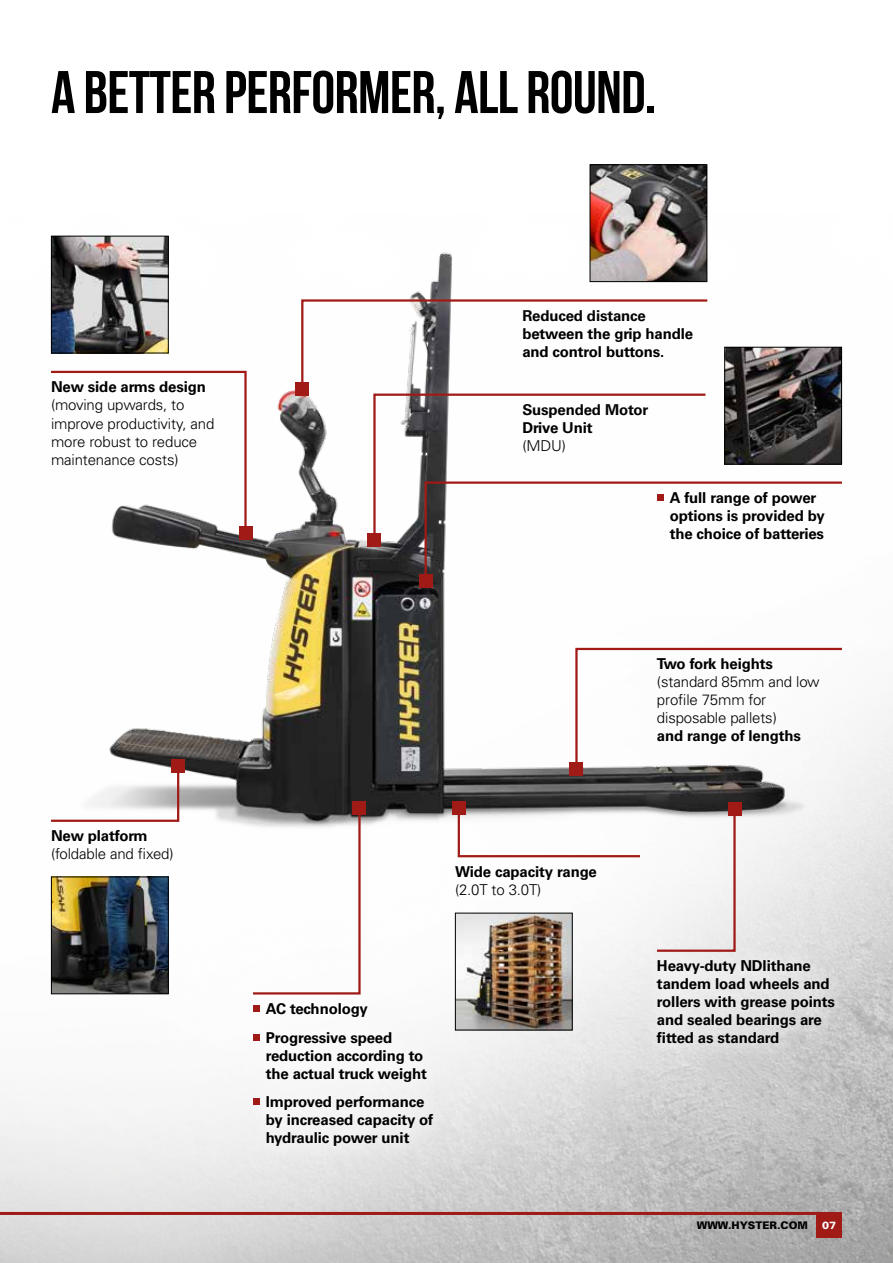
<style>
.page{position:relative;width:893px;height:1263px;background:#fff}
.page>*{position:absolute;margin:0;border:0;box-sizing:border-box;transform-origin:0 0}
.t1{font:700 60px "Bebas Neue";letter-spacing:-.01em;color:#000}
.t2{font:700 15px/18px "Univers LT Std";letter-spacing:-.01em;color:#000}
.t3{font:300 15px/18px "Univers LT Std";letter-spacing:-.01em;color:#000}
.t4{font:900 10.5px "Univers";color:#000}
.t5{font:900 10.5px "Univers";color:#fff}
</style>
<div class="page">
<img style="left:0;top:164px;width:893px;height:1099px">
<img style="left:0;top:191px;width:893px;height:712px">
<hr style="left:0;top:1212px;width:842px;height:3px;background:#a01a16">
<div style="left:816px;top:1212px;width:26px;height:25px;background:#a01a16"></div>
<div style="left:32px;top:360px;width:202px;height:126px;background:#fff"></div>
<div style="left:638px;top:637px;width:202px;height:127px;background:#fff"></div>
<div style="left:637px;top:471px;width:207px;height:89px;background:#fff"></div>
<div style="left:233px;top:982px;width:220px;height:184px;background:#fff;opacity:.5"></div>
<svg style="left:253px;top:1005px;width:6px;height:6px"></svg>
<svg style="left:253px;top:1034px;width:6px;height:6px"></svg>
<div style="left:253px;top:1098px;width:6px;height:7px;background:#a01a16"></div>
<div style="left:637px;top:939px;width:218px;height:125px;background:#fff;opacity:.5"></div>
<div style="left:32px;top:809px;width:161px;height:71px;background:#fff"></div>
<div style="left:436px;top:845px;width:180px;height:71px;background:#fff"></div>
<svg style="left:49px;top:370px;width:199px;height:165px"></svg>
<div style="left:239px;top:526px;width:13px;height:13px;background:#a01a16"></div>
<svg style="left:574px;top:647px;width:270px;height:124px"></svg>
<div style="left:570px;top:762px;width:13px;height:14px;background:#a01a16"></div>
<svg style="left:423px;top:481px;width:421px;height:103px"></svg>
<div style="left:419px;top:575px;width:13px;height:13px;background:#a01a16"></div>
<div style="left:347px;top:373px;width:378px;height:194px;background:#fff;opacity:.5"></div>
<svg style="left:372px;top:416px;width:336px;height:126px"></svg>
<div style="left:368px;top:533px;width:13px;height:14px;background:#a01a16"></div>
<div style="left:275px;top:279px;width:452px;height:137px;background:#fff"></div>
<svg style="left:301px;top:298px;width:407px;height:93px"></svg>
<div style="left:296px;top:382px;width:13px;height:14px;background:#a01a16"></div>
<svg style="left:251px;top:805px;width:111px;height:191px"></svg>
<div style="left:353px;top:801px;width:13px;height:13px;background:#a01a16"></div>
<svg style="left:655px;top:807px;width:82px;height:146px"></svg>
<div style="left:728px;top:803px;width:13px;height:13px;background:#a01a16"></div>
<svg style="left:49px;top:764px;width:131px;height:58px"></svg>
<div style="left:171px;top:759px;width:14px;height:14px;background:#a01a16"></div>
<svg style="left:457px;top:805px;width:185px;height:53px"></svg>
<div style="left:452px;top:801px;width:14px;height:13px;background:#a01a16"></div>
<img style="left:592px;top:166px;width:113px;height:114px">
<div style="left:590px;top:164px;width:117px;height:118px;border:1px solid #000"></div>
<img style="left:726px;top:349px;width:114px;height:113px">
<div style="left:724px;top:347px;width:118px;height:117px;border:1px solid #000"></div>
<img style="left:53px;top:238px;width:114px;height:113px">
<div style="left:51px;top:236px;width:118px;height:117px;border:1px solid #000"></div>
<img style="left:53px;top:878px;width:114px;height:114px">
<div style="left:51px;top:876px;width:118px;height:118px;border:1px solid #000"></div>
<img style="left:457px;top:915px;width:114px;height:113px">
<div style="left:455px;top:913px;width:118px;height:117px;border:1px solid #000"></div>
<h1 class="t1" style="left:51px;top:59px;width:606px">A BETTER PERFORMER, ALL ROUND.</h1>
<p class="t2" style="left:51px;top:378px;width:156px">New side arms design</p>
<p class="t3" style="left:51px;top:396px;width:165px">(moving upwards, to improve productivity, and more robust to reduce maintenance costs)</p>
<p class="t2" style="left:51px;top:827px;width:98px">New platform</p>
<p class="t3" style="left:51px;top:845px;width:124px">(foldable and fixed)</p>
<p class="t2" style="left:522px;top:307px;width:172px">Reduced distance between the grip handle and control buttons.</p>
<p class="t2" style="left:522px;top:401px;width:127px">Suspended Motor<br>Drive Unit</p>
<p class="t3" style="left:522px;top:437px;width:45px">(MDU)</p>
<p class="t2" style="left:670px;top:489px;width:157px">A full range of power options is provided by the choice of batteries</p>
<p class="t2" style="left:657px;top:655px;width:117px">Two fork heights</p>
<p class="t3" style="left:657px;top:673px;width:164px">(standard 85mm and low profile 75mm for disposable pallets)</p>
<p class="t2" style="left:657px;top:727px;width:146px">and range of lengths</p>
<p class="t2" style="left:455px;top:862px;width:143px">Wide capacity range</p>
<p class="t3" style="left:455px;top:880px;width:88px">(2.0T to 3.0T)</p>
<p class="t2" style="left:266px;top:994px;width:128px;line-height:28.7px">AC technology<br>Progressive speed</p>
<p class="t2" style="left:266px;top:1046px;width:163px">reduction according to the actual truck weight</p>
<p class="t2" style="left:266px;top:1093px;width:169px">Improved performance by increased capacity of hydraulic power unit</p>
<p class="t2" style="left:657px;top:957px;width:179px">Heavy-duty NDlithane tandem load wheels and rollers with grease points and sealed bearings are fitted as standard</p>
<p class="t4" style="left:697px;top:1218px;width:113px">WWW.HYSTER.COM</p>
<p class="t5" style="left:822px;top:1218px;width:16px">07</p>
</div>
